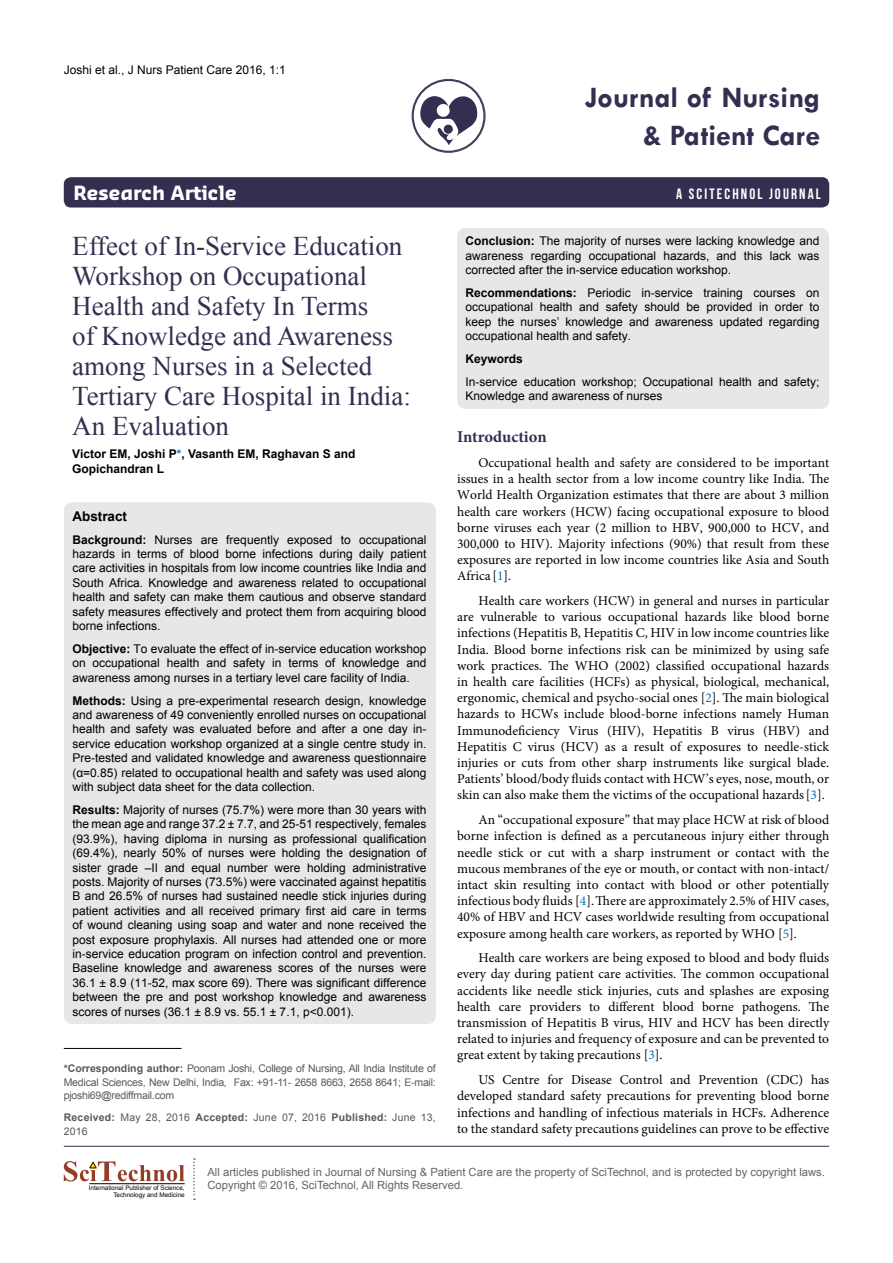
<style>
.page{position:relative;width:893px;height:1263px;background:#fff}
.page>*{position:absolute;margin:0;border:0;box-sizing:border-box;transform-origin:0 0}
.t1{font:700 30px/37.5px "Tw Cen";color:#352e51;text-align:right}
.t2{font:27px/30px "Times New Roman";color:#352e51}
.t3{font:700 19.2px "Sansa";color:#fff}
.t4{font:700 16.5px "Minion Pro";letter-spacing:-.005em;color:#352e51}
.t5{font:15px "Bebas Neue";letter-spacing:.14em;color:#fff}
.t6{font:13.5px/16.2px "Minion Pro";color:#000;text-align:justify}
.t7{font:700 13.5px "Arial";color:#000}
.t8{font:12px/14.4px "Arial";color:#000;text-align:justify}
.t9{font:700 12px/14.4px "Arial";color:#000}
.t10{font:11.25px/13.5px "Arial";color:#636466}
.t11{font:10.5px/13.5px "Arial";letter-spacing:-.02em;color:#58595b;text-align:justify}
.t12{font:6.3px/7.6px "Arial";color:#000;text-align:right}
.s1{color:#0072bc}
.s2{font-weight:700}
</style>
<div class="page">
<div style="left:64px;top:177px;width:765px;height:30px;background:#352e51;border-radius:7px"></div>
<hr style="left:64px;top:1146px;width:765px;height:1px;background:#352e51">
<svg style="left:420px;top:96px;width:57px;height:49px"></svg>
<div style="left:443px;top:125px;width:10px;height:9px;background:#352e51;border-radius:50%"></div>
<div style="left:412px;top:79px;width:74px;height:74px;border:1px solid #4c4458;border-radius:50%"></div>
<svg style="left:193px;top:1158px;width:2px;height:42px"></svg>
<svg style="left:64px;top:1161px;width:121px;height:20px"></svg>
<hr style="left:89px;top:1183px;width:96px;height:1px;background:#000">
<hr style="left:64px;top:1048px;width:118px;height:1px;background:#000">
<div style="left:64px;top:502px;width:372px;height:522px;background:#e6e7e8;border-radius:9px"></div>
<div style="left:457px;top:228px;width:372px;height:181px;background:#e6e7e8;border-radius:9px"></div>
<p class="t8" style="left:64px;top:62px;width:224px">Joshi et al., J Nurs Patient Care 2016, 1:1</p>
<h1 class="t1" style="left:585px;top:78px;width:237px">Journal of Nursing &amp; Patient Care</h1>
<h3 class="t3" style="left:74px;top:181px;width:165px">Research Article</h3>
<p class="t5" style="left:676px;top:186px;width:146px">A SCITECHNOL JOURNAL</p>
<h2 class="t2" style="left:72px;top:231px;width:340px">Effect of In-Service Education<br>Workshop on Occupational<br>Health and Safety In Terms<br>of Knowledge and Awareness among Nurses in a Selected<br>Tertiary Care Hospital in India:<br>An Evaluation</h2>
<p class="t9" style="left:72px;top:447px;width:285px">Victor EM, Joshi P<span class="s1">*</span>, Vasanth EM, Raghavan S and<br>Gopichandran L</p>
<p class="t7" style="left:72px;top:507px;width:56px">Abstract</p>
<p class="t8" style="left:72px;top:532px;width:356px"><span class="s2">Background:</span> Nurses are frequently exposed to occupational hazards in terms of blood borne infections during daily patient care activities in hospitals from low income countries like India and South Africa. Knowledge and awareness related to occupational health and safety can make them cautious and observe standard safety measures effectively and protect them from acquiring blood borne infections.</p>
<p class="t8" style="left:72px;top:642px;width:355px"><span class="s2">Objective:</span> To evaluate the effect of in-service education workshop on occupational health and safety in terms of knowledge and awareness among nurses in a tertiary level care facility of India.</p>
<p class="t8" style="left:72px;top:693px;width:355px"><span class="s2">Methods:</span> Using a pre-experimental research design, knowledge and awareness of 49 conveniently enrolled nurses on occupational health and safety was evaluated before and after a one day in&shy;service education workshop organized at a single centre study in.<br>Pre-tested and validated knowledge and awareness questionnaire (α=0.85) related to occupational health and safety was used along with subject data sheet for the data collection.</p>
<p class="t8" style="left:72px;top:803px;width:356px"><span class="s2">Results:</span> Majority of nurses (75.7%) were more than 30 years with the mean age and range 37.2 ± 7.7, and 25-51 respectively, females (93.9%), having diploma in nursing as professional qualification (69.4%), nearly 50% of nurses were holding the designation of sister grade –II and equal number were holding administrative posts. Majority of nurses (73.5%) were vaccinated against hepatitis B and 26.5% of nurses had sustained needle stick injuries during patient activities and all received primary first aid care in terms of wound cleaning using soap and water and none received the post exposure prophylaxis. All nurses had attended one or more in-service education program on infection control and prevention.<br>Baseline knowledge and awareness scores of the nurses were 36.1 ± 8.9 (11-52, max score 69). There was significant difference between the pre and post workshop knowledge and awareness scores of nurses (36.1 ± 8.9 vs. 55.1 ± 7.1, p&lt;0.001).</p>
<p class="t11" style="left:64px;top:1062px;width:374px"><span class="s2">*Corresponding author:</span> Poonam Joshi, College of Nursing, All India Institute of Medical Sciences, New Delhi, India, Fax: +91-11- 2658 8663, 2658 8641; E-mail: pjoshi69@rediffmail.com</p>
<p class="t11" style="left:64px;top:1111px;width:374px"><span class="s2">Received:</span> May 28, 2016 <span class="s2">Accepted:</span> June 07, 2016 <span class="s2">Published:</span> June 13,<br>2016</p>
<p class="t8" style="left:466px;top:234px;width:355px"><span class="s2">Conclusion:</span> The majority of nurses were lacking knowledge and awareness regarding occupational hazards, and this lack was corrected after the in-service education workshop.</p>
<p class="t8" style="left:466px;top:286px;width:355px"><span class="s2">Recommendations:</span> Periodic in-service training courses on occupational health and safety should be provided in order to keep the nurses’ knowledge and awareness updated regarding occupational health and safety.</p>
<p class="t9" style="left:466px;top:352px;width:59px">Keywords</p>
<p class="t8" style="left:466px;top:375px;width:355px">In-service education workshop; Occupational health and safety;<br>Knowledge and awareness of nurses</p>
<p class="t4" style="left:457px;top:425px;width:91px">Introduction</p>
<p class="t6" style="left:457px;top:454px;width:374px;text-indent:21px">Occupational health and safety are considered to be important issues in a health sector from a low income country like India. The World Health Organization estimates that there are about 3 million health care workers (HCW) facing occupational exposure to blood borne viruses each year (2 million to HBV, 900,000 to HCV, and 300,000 to HIV). Majority infections (90%) that result from these exposures are reported in low income countries like Asia and South Africa [<span class="s1">1</span>].</p>
<p class="t6" style="left:457px;top:593px;width:374px;text-indent:21px">Health care workers (HCW) in general and nurses in particular are vulnerable to various occupational hazards like blood borne infections (Hepatitis B, Hepatitis C, HIV in low income countries like India. Blood borne infections risk can be minimized by using safe work practices. The WHO (2002) classified occupational hazards in health care facilities (HCFs) as physical, biological, mechanical, ergonomic, chemical and psycho-social ones [<span class="s1">2</span>]. The main biological hazards to HCWs include blood-borne infections namely Human Immunodeficiency Virus (HIV), Hepatitis B virus (HBV) and Hepatitis C virus (HCV) as a result of exposures to needle-stick injuries or cuts from other sharp instruments like surgical blade.<br>Patients’ blood/body fluids contact with HCW’s eyes, nose, mouth, or skin can also make them the victims of the occupational hazards[<span class="s1">3</span>].</p>
<p class="t6" style="left:457px;top:812px;width:374px;text-indent:21px">An “occupational exposure” that may place HCW at risk of blood borne infection is defined as a percutaneous injury either through needle stick or cut with a sharp instrument or contact with the mucous membranes of the eye or mouth, or contact with non-intact/ intact skin resulting into contact with blood or other potentially infectious body fluids [<span class="s1">4</span>].There are approximately 2.5% of HIV cases, 40% of HBV and HCV cases worldwide resulting from occupational exposure among health care workers, as reported by WHO [<span class="s1">5</span>].</p>
<p class="t6" style="left:457px;top:950px;width:374px;text-indent:21px">Health care workers are being exposed to blood and body fluids every day during patient care activities. The common occupational accidents like needle stick injuries, cuts and splashes are exposing health care providers to different blood borne pathogens. The transmission of Hepatitis B virus, HIV and HCV has been directly related to injuries and frequency of exposure and can be prevented to great extent by taking precautions [<span class="s1">3</span>].</p>
<p class="t6" style="left:457px;top:1072px;width:374px;text-indent:21px">US Centre for Disease Control and Prevention (CDC) has developed standard safety precautions for preventing blood borne infections and handling of infectious materials in HCFs. Adherence to the standard safety precautions guidelines can prove to be effective</p>
<p class="t12" style="left:89px;top:1184px;width:97px">International Publisher of Science,<br>Technology and Medicine</p>
<p class="t10" style="left:207px;top:1165px;width:619px">All articles published in Journal of Nursing &amp; Patient Care are the property of SciTechnol, and is protected by copyright laws.<br>Copyright © 2016, SciTechnol, All Rights Reserved.</p>
</div>
